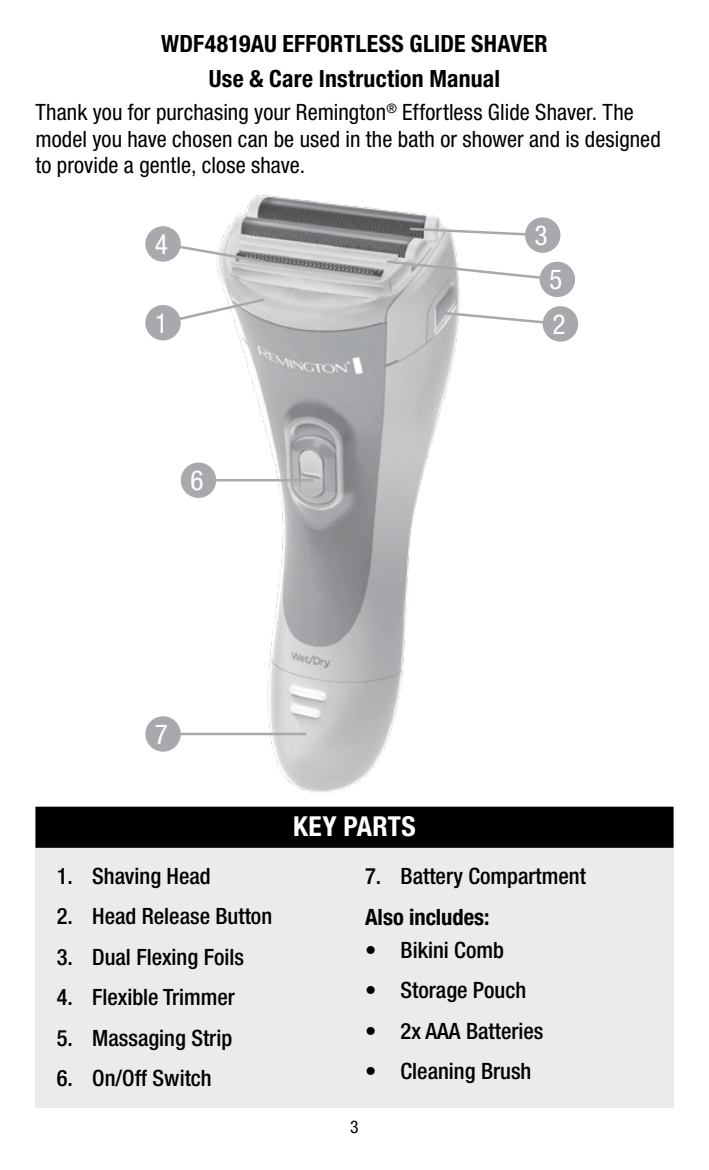
<style>
.page{position:relative;width:709px;height:1170px;background:#fff}
.page>*{position:absolute;margin:0;border:0;box-sizing:border-box;transform-origin:0 0}
.t1{font:700 condensed 27.5px "Helvetica Neue LT Std";letter-spacing:.015em;color:#fff}
.t2{font:condensed 27.5px "Helvetica Neue LT Std";color:#fff}
.t3{font:700 condensed 23.75px/34.5px "Helvetica Neue LT Std";letter-spacing:.01em;color:#000;text-align:center}
.t4{font:500 condensed 22.5px "Helvetica Neue LT Std";color:#000}
.t5{font:condensed 22.5px/26.2px "Helvetica Neue LT Std";letter-spacing:.005em;color:#000}
.t6{font:700 condensed 22.5px "Helvetica Neue LT Std";color:#000}
.t7{font:condensed 17.5px "Helvetica Neue LT Std";color:#000}
</style>
<div class="page">
<img style="left:205px;top:195px;width:255px;height:599px">
<div style="left:35px;top:806px;width:638px;height:301px;background:#ebebec"></div>
<div style="left:35px;top:806px;width:638px;height:41px;background:#000"></div>
<svg style="left:167px;top:296px;width:100px;height:30px"></svg>
<svg style="left:180px;top:241px;width:87px;height:23px"></svg>
<svg style="left:436px;top:310px;width:106px;height:16px"></svg>
<hr style="left:198px;top:479px;width:115px;height:2px;background:#a7a9ac">
<hr style="left:163px;top:732px;width:143px;height:3px;background:#a7a9ac">
<div style="left:145px;top:305px;width:36px;height:35px;background:#a7a9ac;border-radius:50%"></div>
<div style="left:145px;top:226px;width:36px;height:36px;background:#a7a9ac;border-radius:50%"></div>
<div style="left:542px;top:306px;width:36px;height:35px;background:#a7a9ac;border-radius:50%"></div>
<div style="left:181px;top:462px;width:35px;height:36px;background:#a7a9ac;border-radius:50%"></div>
<div style="left:145px;top:716px;width:36px;height:35px;background:#a7a9ac;border-radius:50%"></div>
<svg style="left:407px;top:226px;width:120px;height:12px"></svg>
<svg style="left:384px;top:259px;width:176px;height:23px"></svg>
<div style="left:525px;top:217px;width:35px;height:36px;background:#a7a9ac;border-radius:50%"></div>
<div style="left:539px;top:262px;width:36px;height:35px;background:#a7a9ac;border-radius:50%"></div>
<p class="t3" style="left:161px;top:26px;width:388px">WDF4819AU EFFORTLESS GLIDE SHAVER<br>Use &amp; Care Instruction Manual</p>
<p class="t5" style="left:35px;top:99px;width:627px">Thank you for purchasing your Remington<sup>®</sup> Effortless Glide Shaver. The model you have chosen can be used in the bath or shower and is designed to provide a gentle, close shave.</p>
<p class="t2" style="left:155px;top:228px;width:15px">4</p>
<p class="t2" style="left:155px;top:307px;width:15px">1</p>
<p class="t2" style="left:190px;top:464px;width:15px">6</p>
<p class="t2" style="left:534px;top:219px;width:15px">3</p>
<p class="t2" style="left:549px;top:263px;width:15px">5</p>
<p class="t2" style="left:552px;top:308px;width:15px">2</p>
<p class="t2" style="left:155px;top:718px;width:15px">7</p>
<p class="t4" style="left:57px;top:862px;width:156px">1. Shaving Head</p>
<p class="t4" style="left:57px;top:903px;width:217px">2. Head Release Button</p>
<p class="t4" style="left:57px;top:943px;width:189px">3. Dual Flexing Foils</p>
<p class="t4" style="left:57px;top:983px;width:180px">4. Flexible Trimmer</p>
<p class="t4" style="left:57px;top:1024px;width:177px">5. Massaging Strip</p>
<p class="t4" style="left:57px;top:1064px;width:156px">6. On/Off Switch</p>
<p class="t1" style="left:293px;top:810px;width:124px">KEY PARTS</p>
<p class="t4" style="left:365px;top:862px;width:222px">7. Battery Compartment</p>
<p class="t6" style="left:365px;top:902px;width:126px">Also includes:</p>
<p class="t4" style="left:365px;top:936px;width:140px">• Bikini Comb</p>
<p class="t4" style="left:365px;top:976px;width:162px">• Storage Pouch</p>
<p class="t4" style="left:365px;top:1017px;width:180px">• 2x AAA Batteries</p>
<p class="t4" style="left:365px;top:1057px;width:168px">• Cleaning Brush</p>
<p class="t7" style="left:350px;top:1116px;width:10px">3</p>
</div>
